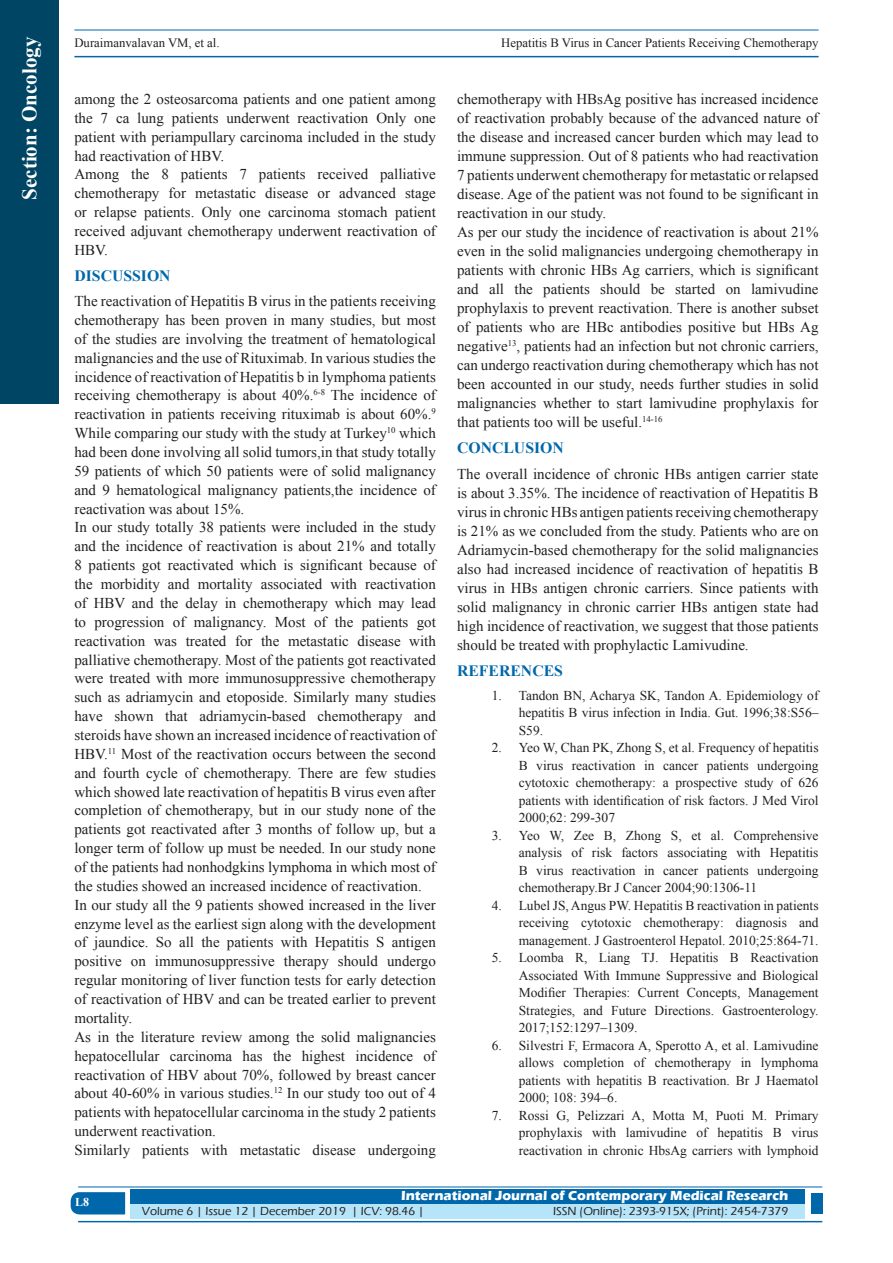
<style>
.page{position:relative;width:893px;height:1263px;background:#fff}
.page>*{position:absolute;margin:0;border:0;box-sizing:border-box;transform-origin:0 0}
.t1{font:700 21px "Times New Roman";color:#fff}
.t2{font:700 15.75px "Times New Roman";color:#0067aa}
.TX_New{font:15px/18.9px "Times New Roman";color:#231f20;text-align:justify}
.t3{font:13.5px/17.5px "Times New Roman";color:#231f20;text-align:justify}
.t4{font:700 13.5px "Eras ITC";color:#fff}
.t5{font:12.75px "Times New Roman";color:#231f20}
.t6{font:500 12px "Eras ITC";color:#231f20}
.t7{font:700 12px "Times New Roman";color:#fff}
</style>
<div class="page">
<hr style="left:74px;top:30px;width:745px;height:1px;background:#0067aa">
<hr style="left:74px;top:56px;width:745px;height:1px;background:#0067aa">
<svg style="left:71px;top:1192px;width:54px;height:22px"></svg>
<div style="left:130px;top:1189px;width:674px;height:15px;background:#0067aa"></div>
<div style="left:130px;top:1204px;width:674px;height:15px;background:#b6e4f9"></div>
<hr style="left:78px;top:1186px;width:744px;height:1px;background:#0067aa">
<hr style="left:78px;top:1221px;width:744px;height:1px;background:#0067aa">
<div style="left:811px;top:1193px;width:11px;height:21px;background:#0067aa"></div>
<div style="left:0;top:0;width:59px;height:404px;background:#004564"></div>
<h1 class="t1" style="left:15px;top:200px;width:164px;rotate:-90deg">Section: Oncology</h1>
<p class="t5" style="left:74px;top:35px;width:147px">Duraimanvalavan VM, et al.</p>
<p class="t5" style="left:501px;top:35px;width:319px">Hepatitis B Virus in Cancer Patients Receiving Chemotherapy</p>
<p class="TX_New" style="left:74px;top:89px;width:363px">among the 2 osteosarcoma patients and one patient among the 7 ca lung patients underwent reactivation Only one patient with periampullary carcinoma included in the study had reactivation of HBV.</p>
<p class="TX_New" style="left:74px;top:165px;width:363px">Among the 8 patients 7 patients received palliative chemotherapy for metastatic disease or advanced stage or relapse patients. Only one carcinoma stomach patient received adjuvant chemotherapy underwent reactivation of HBV.</p>
<h1 class="t2" style="left:74px;top:265px;width:98px">DISCUSSION</h1>
<p class="TX_New" style="left:74px;top:291px;width:363px">The reactivation of Hepatitis B virus in the patients receiving chemotherapy has been proven in many studies, but most of the studies are involving the treatment of hematological malignancies and the use of Rituximab. In various studies the incidence of reactivation of Hepatitis b in lymphoma patients receiving chemotherapy is about 40%.<sup>6-8</sup> The incidence of reactivation in patients receiving rituximab is about 60%.<sup>9<br></sup>While comparing our study with the study at Turkey<sup>10</sup> which had been done involving all solid tumors,in that study totally 59 patients of which 50 patients were of solid malignancy and 9 hematological malignancy patients,the incidence of reactivation was about 15%.</p>
<p class="TX_New" style="left:74px;top:518px;width:363px">In our study totally 38 patients were included in the study and the incidence of reactivation is about 21% and totally 8 patients got reactivated which is significant because of the morbidity and mortality associated with reactivation of HBV and the delay in chemotherapy which may lead to progression of malignancy. Most of the patients got reactivation was treated for the metastatic disease with palliative chemotherapy. Most of the patients got reactivated were treated with more immunosuppressive chemotherapy such as adriamycin and etoposide. Similarly many studies have shown that adriamycin-based chemotherapy and steroids have shown an increased incidence of reactivation of HBV.<sup>11</sup> Most of the reactivation occurs between the second and fourth cycle of chemotherapy. There are few studies which showed late reactivation of hepatitis B virus even after completion of chemotherapy, but in our study none of the patients got reactivated after 3 months of follow up, but a longer term of follow up must be needed. In our study none of the patients had nonhodgkins lymphoma in which most of the studies showed an increased incidence of reactivation.</p>
<p class="TX_New" style="left:74px;top:895px;width:363px">In our study all the 9 patients showed increased in the liver enzyme level as the earliest sign along with the development of jaundice. So all the patients with Hepatitis S antigen positive on immunosuppressive therapy should undergo regular monitoring of liver function tests for early detection of reactivation of HBV and can be treated earlier to prevent mortality.</p>
<p class="TX_New" style="left:74px;top:1027px;width:363px">As in the literature review among the solid malignancies hepatocellular carcinoma has the highest incidence of reactivation of HBV about 70%, followed by breast cancer about 40-60% in various studies.<sup>12</sup> In our study too out of 4 patients with hepatocellular carcinoma in the study 2 patients underwent reactivation.</p>
<p class="TX_New" style="left:74px;top:1140px;width:363px">Similarly patients with metastatic disease undergoing</p>
<p class="TX_New" style="left:457px;top:89px;width:363px">chemotherapy with HBsAg positive has increased incidence of reactivation probably because of the advanced nature of the disease and increased cancer burden which may lead to immune suppression. Out of 8 patients who had reactivation 7 patients underwent chemotherapy for metastatic or relapsed disease. Age of the patient was not found to be significant in reactivation in our study.</p>
<p class="TX_New" style="left:457px;top:222px;width:363px">As per our study the incidence of reactivation is about 21% even in the solid malignancies undergoing chemotherapy in patients with chronic HBs Ag carriers, which is significant and all the patients should be started on lamivudine prophylaxis to prevent reactivation. There is another subset of patients who are HBc antibodies positive but HBs Ag negative<sup>13</sup>, patients had an infection but not chronic carriers, can undergo reactivation during chemotherapy which has not been accounted in our study, needs further studies in solid malignancies whether to start lamivudine prophylaxis for that patients too will be useful.<sup>14-16</sup></p>
<h1 class="t2" style="left:457px;top:437px;width:108px">CONCLUSION</h1>
<p class="TX_New" style="left:457px;top:464px;width:363px">The overall incidence of chronic HBs antigen carrier state is about 3.35%. The incidence of reactivation of Hepatitis B virus in chronic HBs antigen patients receiving chemotherapy is 21% as we concluded from the study. Patients who are on Adriamycin-based chemotherapy for the solid malignancies also had increased incidence of reactivation of hepatitis B virus in HBs antigen chronic carriers. Since patients with solid malignancy in chronic carrier HBs antigen state had high incidence of reactivation, we suggest that those patients should be treated with prophylactic Lamivudine.</p>
<h1 class="t2" style="left:457px;top:660px;width:107px">REFERENCES</h1>
<p class="t3" style="left:519px;top:686px;width:301px;text-indent:-27px">1. Tandon BN, Acharya SK, Tandon A. Epidemiology of hepatitis B virus infection in India. Gut. 1996;38:S56– S59.</p>
<p class="t3" style="left:519px;top:739px;width:301px;text-indent:-27px">2. Yeo W, Chan PK, Zhong S, et al. Frequency of hepatitis B virus reactivation in cancer patients undergoing cytotoxic chemotherapy: a prospective study of 626 patients with identification of risk factors. J Med Virol 2000;62: 299-307</p>
<p class="t3" style="left:519px;top:826px;width:301px;text-indent:-27px">3. Yeo W, Zee B, Zhong S, et al. Comprehensive analysis of risk factors associating with Hepatitis B virus reactivation in cancer patients undergoing chemotherapy.Br J Cancer 2004;90:1306-11</p>
<p class="t3" style="left:519px;top:896px;width:301px;text-indent:-27px">4. Lubel JS, Angus PW. Hepatitis B reactivation in patients receiving cytotoxic chemotherapy: diagnosis and management. J Gastroenterol Hepatol. 2010;25:864-71.</p>
<p class="t3" style="left:519px;top:949px;width:301px;text-indent:-27px">5. Loomba R, Liang TJ. Hepatitis B Reactivation Associated With Immune Suppressive and Biological Modifier Therapies: Current Concepts, Management Strategies, and Future Directions. Gastroenterology.<br>2017;152:1297–1309.</p>
<p class="t3" style="left:519px;top:1036px;width:301px;text-indent:-27px">6. Silvestri F, Ermacora A, Sperotto A, et al. Lamivudine allows completion of chemotherapy in lymphoma patients with hepatitis B reactivation. Br J Haematol 2000; 108: 394–6.</p>
<p class="t3" style="left:519px;top:1106px;width:301px;text-indent:-27px">7. Rossi G, Pelizzari A, Motta M, Puoti M. Primary prophylaxis with lamivudine of hepatitis B virus reactivation in chronic HbsAg carriers with lymphoid</p>
<h4 class="t7" style="left:75px;top:1194px;width:16px">L8</h4>
<p class="t4" style="left:401px;top:1188px;width:389px">International Journal of Contemporary Medical Research</p>
<p class="t6" style="left:142px;top:1204px;width:284px">Volume 6 | Issue 12 | December 2019 | ICV: 98.46 |</p>
<p class="t6" style="left:553px;top:1204px;width:237px">ISSN (Online): 2393-915X; (Print): 2454-7379</p>
</div>
